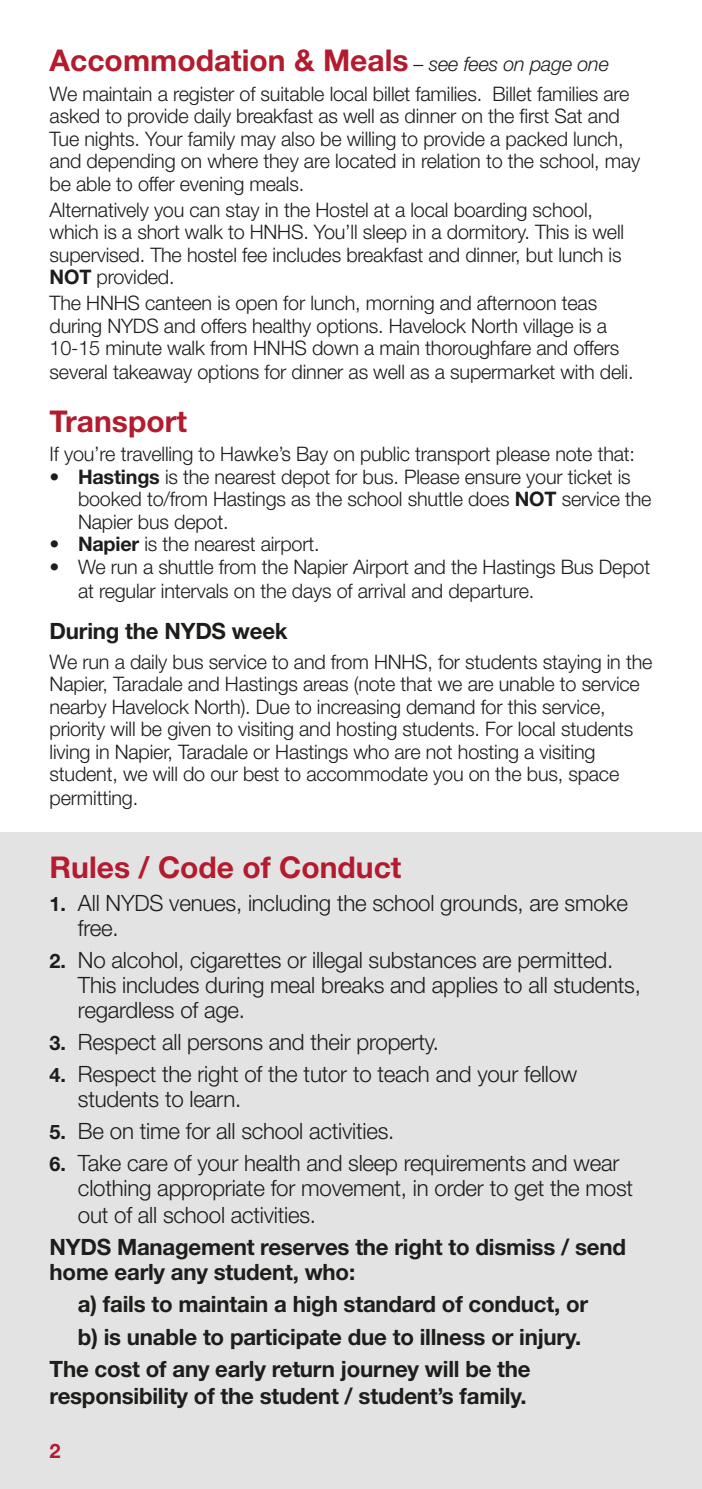
<style>
.page{position:relative;width:702px;height:1489px;background:#fff}
.page>*{position:absolute;margin:0;border:0;box-sizing:border-box;transform-origin:0 0}
.t1{font:700 30px "Helvetica Neue LT Std";color:#b31b2f}
.t2{font:300 22.5px/25px "Helvetica Neue LT Std";letter-spacing:-.01em;color:#1d1d1b}
.t3{font:700 22.5px/25px "Helvetica Neue LT Std";letter-spacing:-.01em;color:#1d1d1b}
.t4{font:300 20px/22.5px "Helvetica Neue LT Std";letter-spacing:-.01em;color:#1d1d1b}
.t5{font:700 20px "Helvetica Neue LT Std";color:#b31b2f}
.s1{font-weight:300;font-style:italic;font-size:20px;color:#1d1d1b}
.s2{font-weight:700}
.s3{font-weight:700;font-size:20px}
</style>
<div class="page">
<div style="left:0;top:832px;width:702px;height:656px;background:#e3e3e3"></div>
<h1 class="t1" style="left:50px;top:42px;width:561px">Accommodation &amp; Meals <span class="s1">– see fees on page one</span></h1>
<p class="t4" style="left:50px;top:82px;width:592px">We maintain a register of suitable local billet families. Billet families are asked to provide daily breakfast as well as dinner on the first Sat and Tue nights. Your family may also be willing to provide a packed lunch, and depending on where they are located in relation to the school, may be able to offer evening meals.</p>
<p class="t4" style="left:50px;top:198px;width:576px">Alternatively you can stay in the Hostel at a local boarding school, which is a short walk to HNHS. You’ll sleep in a dormitory. This is well supervised. The hostel fee includes breakfast and dinner, but lunch is <span class="s2">NOT</span> provided.</p>
<p class="t4" style="left:50px;top:291px;width:585px">The HNHS canteen is open for lunch, morning and afternoon teas during NYDS and offers healthy options. Havelock North village is a 10-15 minute walk from HNHS down a main thoroughfare and offers several takeaway options for dinner as well as a supermarket with deli.</p>
<h1 class="t1" style="left:50px;top:402px;width:139px">Transport</h1>
<p class="t4" style="left:50px;top:442px;width:587px">If you’re travelling to Hawke’s Bay on public transport please note that:</p>
<p class="t4" style="left:78px;top:465px;width:575px;text-indent:-28px"><span class="s2">• Hastings</span> is the nearest depot for bus. Please ensure your ticket is booked to/from Hastings as the school shuttle does <span class="s2">NOT</span> service the<br>Napier bus depot.</p>
<p class="t4" style="left:50px;top:532px;width:271px"><span class="s2">• Napier</span> is the nearest airport.</p>
<p class="t4" style="left:78px;top:554px;width:573px;line-height:24px;text-indent:-28px">• We run a shuttle from the Napier Airport and the Hastings Bus Depot at regular intervals on the days of arrival and departure.</p>
<p class="t3" style="left:50px;top:618px;width:239px">During the NYDS week</p>
<p class="t4" style="left:50px;top:649px;width:604px">We run a daily bus service to and from HNHS, for students staying in the Napier, Taradale and Hastings areas (note that we are unable to service nearby Havelock North). Due to increasing demand for this service, priority will be given to visiting and hosting students. For local students living in Napier, Taradale or Hastings who are not hosting a visiting student, we will do our best to accommodate you on the bus, space permitting.</p>
<h1 class="t1" style="left:50px;top:849px;width:353px">Rules / Code of Conduct</h1>
<p class="t2" style="left:78px;top:889px;width:551px;text-indent:-28px"><span class="s3">1.</span> All NYDS venues, including the school grounds, are smoke free.</p>
<p class="t2" style="left:78px;top:946px;width:564px;text-indent:-28px"><span class="s3">2.</span> No alcohol, cigarettes or illegal substances are permitted.<br>This includes during meal breaks and applies to all students, regardless of age.</p>
<p class="t2" style="left:50px;top:1028px;width:391px"><span class="s3">3.</span> Respect all persons and their property.</p>
<p class="t2" style="left:78px;top:1060px;width:501px;text-indent:-28px"><span class="s3">4.</span> Respect the right of the tutor to teach and your fellow students to learn.</p>
<p class="t2" style="left:50px;top:1117px;width:346px"><span class="s3">5.</span> Be on time for all school activities.</p>
<p class="t2" style="left:78px;top:1149px;width:556px;line-height:26px;text-indent:-28px"><span class="s3">6.</span> Take care of your health and sleep requirements and wear clothing appropriate for movement, in order to get the most out of all school activities.</p>
<p class="t3" style="left:50px;top:1234px;width:578px">NYDS Management reserves the right to dismiss / send home early any student, who:</p>
<p class="t3" style="left:78px;top:1291px;width:511px">a) fails to maintain a high standard of conduct, or</p>
<p class="t3" style="left:78px;top:1323px;width:505px">b) is unable to participate due to illness or injury.</p>
<p class="t3" style="left:50px;top:1355px;width:482px">The cost of any early return journey will be the</p>
<p class="t3" style="left:50px;top:1382px;width:478px">responsibility of the student / student’s family.</p>
<p class="t5" style="left:50px;top:1438px;width:13px">2</p>
<p class="t5" style="left:48px;top:1440px;width:13px">2</p>
</div>
